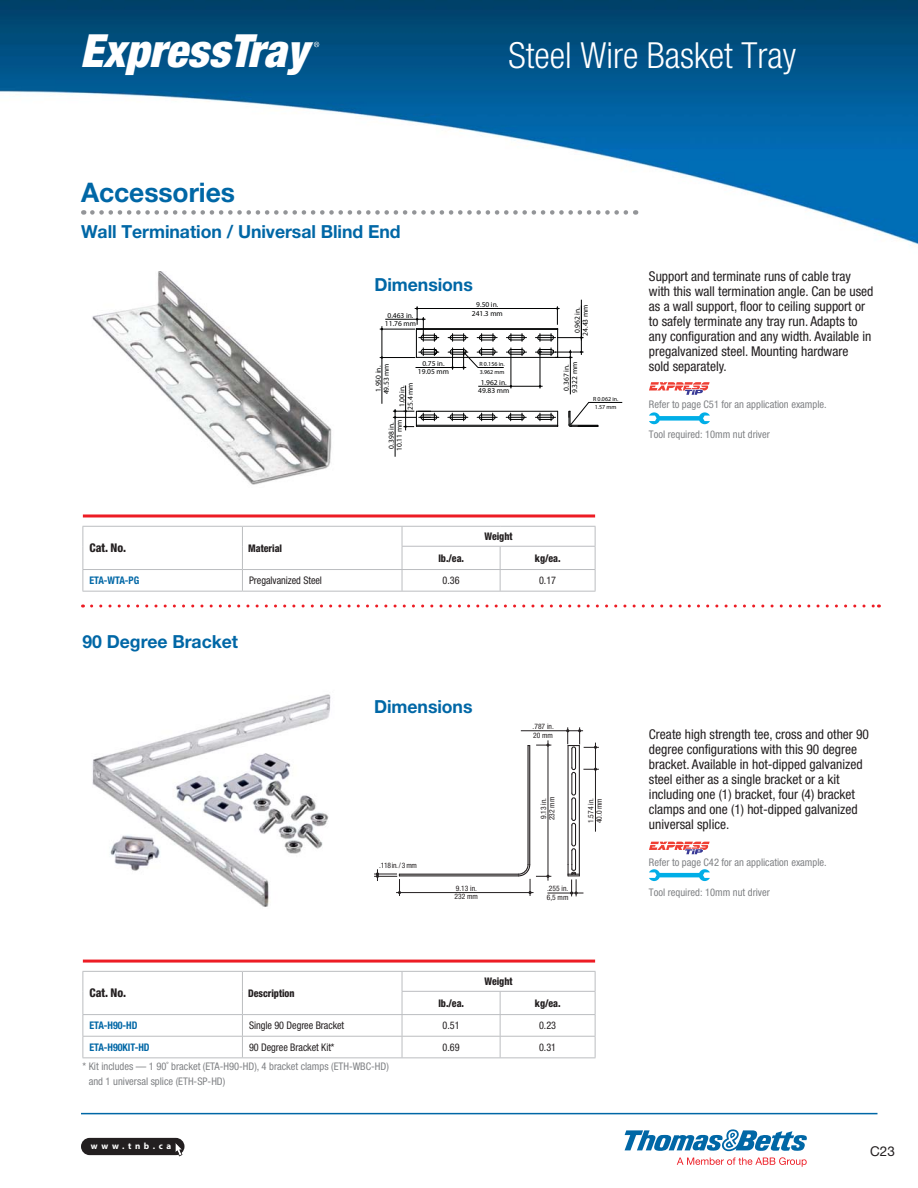
<style>
.page{position:relative;width:918px;height:1188px;background:#fff}
.page>*{position:absolute;margin:0;border:0;box-sizing:border-box;transform-origin:0 0}
.t1{font:italic 900 condensed 45.75px "Helvetica Neue LT Std";color:#fff}
.t2{font:300 condensed 36px "Helvetica Neue LT Std";color:#fff}
.t3{font:700 27px "Helvetica Neue LT Std";letter-spacing:-.005em;color:#0067a6}
.t4{font:700 18px "Helvetica Neue LT Std";letter-spacing:-.005em;color:#0067a6}
.t5{font:condensed 13.5px/15px "Helvetica Neue LT Std";color:#231f20}
.t6{font:13.5px "Helvetica Neue LT Std";color:#231f20}
.t7{font:800 condensed 12px "Helvetica Neue LT Std";letter-spacing:-.005em;color:#231f20}
.t8{font:condensed 10.5px/15px "Helvetica Neue LT Std";color:#808285}
.t9{font:condensed 10.5px "Helvetica Neue LT Std";letter-spacing:-.005em;color:#231f20}
.t10{font:800 condensed 10.5px "Helvetica Neue LT Std";letter-spacing:-.005em;color:#231f20;scale:.94 1}
.t11{font:700 condensed 10.5px "Helvetica Neue LT Std";letter-spacing:-.005em;color:#0067a6;scale:.95 1}
.t12{font:700 9px "Myriad Pro";letter-spacing:.4em;color:#fff}
.t13{font:condensed 7.5px/8.2px "Helvetica";color:#010202;text-align:center}
.t14{font:condensed 7.5px/8.2px "Helvetica Neue LT Std";color:#231f20}
.t15{font:condensed 6px/8.2px "Helvetica";color:#010202}
</style>
<div class="page">
<img style="left:0;top:0;width:918px;height:247px">
<div style="left:81px;top:1138px;width:103px;height:17px;background:#231f20;border-radius:9px"></div>
<svg style="left:175px;top:1143px;width:8px;height:13px"></svg>
<hr style="left:81px;top:1113px;width:797px;height:1px;background:#0067a6">
<img style="left:92px;top:272px;width:240px;height:213px">
<img style="left:92px;top:694px;width:239px;height:213px">
<svg style="left:314px;top:42px;width:5px;height:5px"></svg>
<svg style="left:625px;top:1129px;width:182px;height:38px"></svg>
<hr style="left:529px;top:746px;width:1px;height:119px;background:#231f20">
<hr style="left:399px;top:874px;width:119px;height:1px;background:#231f20">
<hr style="left:399px;top:875px;width:119px;height:1px;background:#231f20">
<hr style="left:527px;top:746px;width:2px;height:119px;background:#231f20">
<hr style="left:396px;top:892px;width:138px;height:1px;background:#231f20">
<hr style="left:521px;top:730px;width:62px;height:1px;background:#231f20">
<hr style="left:547px;top:893px;width:36px;height:1px;background:#231f20">
<svg style="left:374px;top:869px;width:27px;height:27px"></svg>
<svg style="left:517px;top:863px;width:34px;height:33px"></svg>
<hr style="left:548px;top:740px;width:1px;height:141px;background:#231f20">
<svg style="left:536px;top:744px;width:15px;height:2px"></svg>
<svg style="left:567px;top:727px;width:32px;height:169px"></svg>
<svg style="left:649px;top:842px;width:61px;height:12px"></svg>
<svg style="left:649px;top:869px;width:61px;height:12px"></svg>
<hr style="left:385px;top:319px;width:41px;height:1px;background:#010202">
<hr style="left:415px;top:308px;width:145px;height:1px;background:#010202">
<hr style="left:405px;top:385px;width:1px;height:45px;background:#010202">
<hr style="left:395px;top:409px;width:1px;height:48px;background:#010202">
<hr style="left:570px;top:350px;width:1px;height:44px;background:#010202">
<hr style="left:581px;top:300px;width:1px;height:41px;background:#010202">
<hr style="left:382px;top:326px;width:1px;height:78px;background:#010202">
<hr style="left:380px;top:357px;width:35px;height:1px;background:#010202">
<hr style="left:380px;top:329px;width:35px;height:1px;background:#010202">
<hr style="left:478px;top:386px;width:65px;height:1px;background:#010202">
<hr style="left:540px;top:355px;width:1px;height:33px;background:#010202">
<hr style="left:511px;top:356px;width:1px;height:32px;background:#010202">
<hr style="left:416px;top:426px;width:142px;height:1px;background:#010202">
<hr style="left:416px;top:411px;width:142px;height:1px;background:#010202">
<hr style="left:416px;top:425px;width:142px;height:1px;background:#010202">
<svg style="left:416px;top:306px;width:168px;height:64px"></svg>
<svg style="left:535px;top:411px;width:23px;height:15px"></svg>
<svg style="left:506px;top:413px;width:20px;height:8px"></svg>
<svg style="left:477px;top:413px;width:20px;height:8px"></svg>
<svg style="left:448px;top:413px;width:20px;height:8px"></svg>
<svg style="left:568px;top:402px;width:54px;height:25px"></svg>
<svg style="left:393px;top:410px;width:46px;height:17px"></svg>
<svg style="left:649px;top:382px;width:61px;height:13px"></svg>
<svg style="left:649px;top:412px;width:61px;height:12px"></svg>
<svg style="left:92px;top:605px;width:787px;height:3px"></svg>
<hr style="left:402px;top:591px;width:194px;height:1px;background:#bbbdc0">
<hr style="left:83px;top:514px;width:512px;height:3px;background:#ed1c24">
<hr style="left:82px;top:591px;width:160px;height:1px;background:#bbbdc0">
<hr style="left:82px;top:526px;width:160px;height:1px;background:#bbbdc0">
<svg style="left:82px;top:527px;width:1px;height:64px"></svg>
<hr style="left:82px;top:569px;width:160px;height:1px;background:#bbbdc0">
<hr style="left:242px;top:526px;width:160px;height:1px;background:#bbbdc0">
<hr style="left:402px;top:526px;width:98px;height:1px;background:#bbbdc0">
<hr style="left:500px;top:526px;width:96px;height:1px;background:#bbbdc0">
<hr style="left:242px;top:569px;width:160px;height:1px;background:#bbbdc0">
<svg style="left:242px;top:527px;width:1px;height:64px"></svg>
<svg style="left:402px;top:527px;width:194px;height:64px"></svg>
<hr style="left:242px;top:591px;width:160px;height:1px;background:#bbbdc0">
<hr style="left:83px;top:1036px;width:513px;height:1px;background:#bbbdc0">
<hr style="left:83px;top:960px;width:512px;height:3px;background:#ed1c24">
<hr style="left:82px;top:1057px;width:160px;height:1px;background:#bbbdc0">
<hr style="left:82px;top:971px;width:160px;height:1px;background:#bbbdc0">
<svg style="left:82px;top:972px;width:1px;height:85px"></svg>
<hr style="left:82px;top:1014px;width:160px;height:1px;background:#bbbdc0">
<hr style="left:242px;top:971px;width:160px;height:1px;background:#bbbdc0">
<hr style="left:402px;top:971px;width:98px;height:1px;background:#bbbdc0">
<hr style="left:500px;top:971px;width:96px;height:1px;background:#bbbdc0">
<hr style="left:242px;top:1014px;width:160px;height:1px;background:#bbbdc0">
<svg style="left:242px;top:972px;width:1px;height:85px"></svg>
<svg style="left:402px;top:972px;width:194px;height:86px"></svg>
<hr style="left:242px;top:1057px;width:160px;height:1px;background:#bbbdc0">
<svg style="left:92px;top:210px;width:544px;height:5px"></svg>
<h1 class="t1" style="left:80px;top:24px;width:229px">ExpressTray</h1>
<h2 class="t2" style="left:508px;top:34px;width:289px">Steel Wire Basket Tray</h2>
<h3 class="t3" style="left:81px;top:182px;width:155px">Accessories</h3>
<h3 class="t4" style="left:81px;top:225px;width:321px">Wall Termination / Universal Blind End</h3>
<h3 class="t4" style="left:374px;top:279px;width:100px">Dimensions</h3>
<p class="t13" style="left:385px;top:311px;width:33px">0.463 in.<br>11.76 mm</p>
<p class="t13" style="left:472px;top:301px;width:33px">9.50 in.<br>241.3 mm</p>
<p class="t13" style="left:418px;top:360px;width:33px">0.75 in.<br>19.05 mm</p>
<p class="t13" style="left:374px;top:394px;width:33px;rotate:-90deg">1.950 in.<br>49.53 mm</p>
<p class="t13" style="left:388px;top:451px;width:33px;rotate:-90deg">0.398 in.<br>10.11 mm</p>
<p class="t13" style="left:398px;top:410px;width:29px;rotate:-90deg">1.00 in.<br>25.4 mm</p>
<p class="t15" style="left:479px;top:360px;width:27px">R 0.156 in.<br>3.962 mm</p>
<p class="t13" style="left:478px;top:379px;width:33px">1.962 in.<br>49.83 mm</p>
<p class="t13" style="left:573px;top:336px;width:33px;rotate:-90deg">0.962 in.<br>24.43 mm</p>
<p class="t13" style="left:563px;top:393px;width:33px;rotate:-90deg">0.367 in.<br>9.322 mm</p>
<p class="t15" style="left:593px;top:395px;width:27px">R 0.062 in.</p>
<p class="t15" style="left:595px;top:403px;width:23px">1.57 mm</p>
<p class="t5" style="left:649px;top:271px;width:226px">Support and terminate runs of cable tray with this wall termination angle. Can be used as a wall support, floor to ceiling support or to safely terminate any tray run. Adapts to any configuration and any width. Available in pregalvanized steel. Mounting hardware<br>sold separately.</p>
<p class="t8" style="left:649px;top:398px;width:179px">Refer to page C51 for an application example.</p>
<p class="t8" style="left:649px;top:428px;width:123px">Tool required: 10mm nut driver</p>
<p class="t7" style="left:90px;top:544px;width:38px">Cat. No.</p>
<p class="t10" style="left:248px;top:544px;width:38px">Material</p>
<p class="t10" style="left:485px;top:533px;width:31px">Weight</p>
<p class="t10" style="left:438px;top:554px;width:29px">lb./ea.</p>
<p class="t10" style="left:535px;top:554px;width:29px">kg/ea.</p>
<p class="t11" style="left:90px;top:577px;width:54px">ETA-WTA-PG</p>
<p class="t9" style="left:249px;top:577px;width:74px">Pregalvanized Steel</p>
<p class="t9" style="left:443px;top:577px;width:18px">0.36</p>
<p class="t9" style="left:539px;top:577px;width:18px">0.17</p>
<h3 class="t4" style="left:82px;top:635px;width:157px">90 Degree Bracket</h3>
<h3 class="t4" style="left:374px;top:701px;width:100px">Dimensions</h3>
<p class="t14" style="left:533px;top:724px;width:23px">.787 in.<br>20 mm</p>
<p class="t14" style="left:379px;top:862px;width:39px">.118 in. / 3 mm</p>
<p class="t14" style="left:455px;top:885px;width:25px">9.13 in.<br>232 mm</p>
<p class="t14" style="left:540px;top:820px;width:25px;rotate:-90deg">9.13 in.<br>232 mm</p>
<p class="t14" style="left:588px;top:823px;width:27px;rotate:-90deg">1.574 in.<br>40.0 mm</p>
<p class="t14" style="left:547px;top:886px;width:23px">.255 in.<br>6,5 mm</p>
<p class="t7" style="left:90px;top:989px;width:38px">Cat. No.</p>
<p class="t10" style="left:248px;top:989px;width:51px">Description</p>
<p class="t10" style="left:485px;top:978px;width:31px">Weight</p>
<p class="t10" style="left:438px;top:999px;width:29px">lb./ea.</p>
<p class="t10" style="left:535px;top:999px;width:29px">kg/ea.</p>
<p class="t11" style="left:90px;top:1022px;width:52px">ETA-H90-HD</p>
<p class="t9" style="left:249px;top:1022px;width:97px">Single 90 Degree Bracket</p>
<p class="t9" style="left:443px;top:1022px;width:18px">0.51</p>
<p class="t9" style="left:539px;top:1022px;width:18px">0.23</p>
<p class="t11" style="left:90px;top:1043px;width:65px">ETA-H90KIT-HD</p>
<p class="t9" style="left:249px;top:1043px;width:87px">90 Degree Bracket Kit*</p>
<p class="t9" style="left:443px;top:1043px;width:18px">0.69</p>
<p class="t9" style="left:539px;top:1043px;width:18px">0.31</p>
<p class="t8" style="left:89px;top:1060px;width:302px;text-indent:-6px">* Kit includes — 1 90˚ bracket (ETA-H90-HD), 4 bracket clamps (ETH-WBC-HD) and 1 universal splice (ETH-SP-HD)</p>
<p class="t12" style="left:91px;top:1141px;width:82px">www.tnb.ca</p>
<p class="t5" style="left:649px;top:729px;width:222px">Create high strength tee, cross and other 90 degree configurations with this 90 degree bracket. Available in hot-dipped galvanized steel either as a single bracket or a kit including one (1) bracket, four (4) bracket clamps and one (1) hot-dipped galvanized universal splice.</p>
<p class="t8" style="left:649px;top:856px;width:179px">Refer to page C42 for an application example.</p>
<p class="t8" style="left:649px;top:886px;width:123px">Tool required: 10mm nut driver</p>
<p class="t6" style="left:870px;top:1147px;width:26px">C23</p>
</div>
